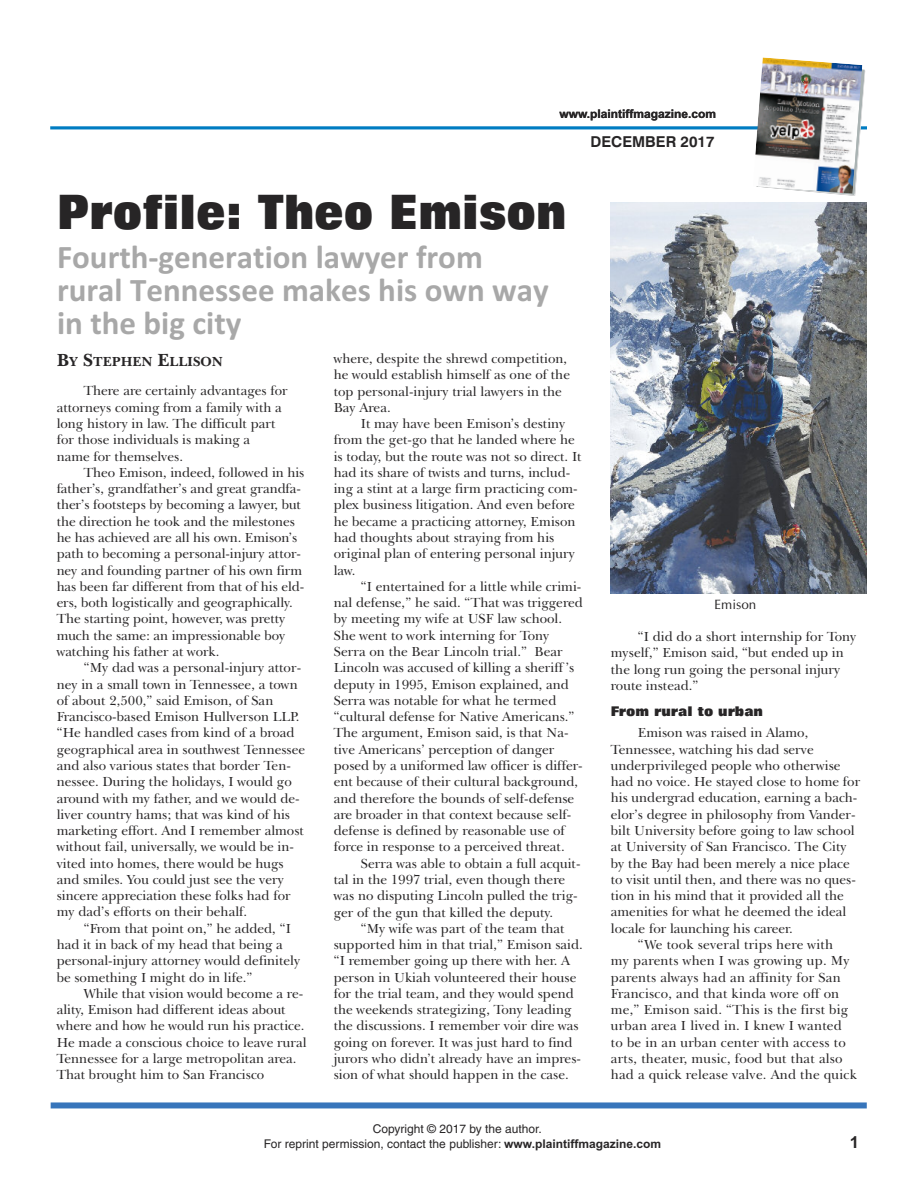
<style>
.page{position:relative;width:918px;height:1188px;background:#fff}
.page>*{position:absolute;margin:0;border:0;box-sizing:border-box;transform-origin:0 0}
.t1{font:800 48px "Folio BT";color:#272526;scale:.9 1}
.t2{font:700 33px/33px "Calibri";color:#a8a8a8}
.t3{font:700 16.5px "Arial";color:#272526}
.t4{font:700 15px "Swiss 721 BT";color:#272526}
.t5{font:13.5px/16.4px "New Baskerville IT Cby BT";color:#272526}
.t6{font:800 13.5px "Folio BT";color:#272526}
.t7{font:13.5px "CG Omega";color:#272526}
.t8{font:12px/15px "Helvetica";color:#272526}
.t9{font:700 12px "Arial";color:#272526}
.s1{font-weight:700;font-size:18px}
.s2{font-weight:700}
.s3{font-family:"Arial";font-weight:700}
</style>
<div class="page">
<div style="left:51px;top:1102px;width:816px;height:6px;background:#3775bb"></div>
<hr style="left:51px;top:126px;width:816px;height:3px;background:#007cc2">
<svg style="left:836px;top:65px;width:29px;height:131px"></svg>
<img style="left:753px;top:57px;width:109px;height:137px">
<img style="left:611px;top:202px;width:256px;height:392px">
<p class="t9" style="left:559px;top:107px;width:158px">www.plaintiffmagazine.com</p>
<p class="t4" style="left:591px;top:136px;width:126px">DECEMBER 2017</p>
<h1 class="t1" style="left:57px;top:194px;width:567px">Profile: Theo Emison</h1>
<h2 class="t2" style="left:57px;top:240px;width:493px">Fourth-generation lawyer from rural Tennessee makes his own way in the big city</h2>
<p class="t5" style="left:84px;top:348px;width:206px;line-height:29.5px;text-indent:-27px"><span class="s1">B</span><span class="s2">Y</span> <span class="s1">S</span><span class="s2">TEPHEN</span> <span class="s1">E</span><span class="s2">LLISON<br></span>There are certainly advantages for</p>
<p class="t5" style="left:57px;top:401px;width:227px">attorneys coming from a family with a long history in law. The difficult part for those individuals is making a name for themselves.</p>
<p class="t5" style="left:57px;top:466px;width:249px;text-indent:27px">Theo Emison, indeed, followed in his father’s, grandfather’s and great grandfa&shy;ther’s footsteps by becoming a lawyer, but the direction he took and the milestones he has achieved are all his own. Emison’s path to becoming a personal-injury attor&shy;ney and founding partner of his own firm has been far different from that of his eld&shy;ers, both logistically and geographically.<br>The starting point, however, was pretty much the same: an impressionable boy watching his father at work.</p>
<p class="t5" style="left:57px;top:661px;width:250px;text-indent:27px">“My dad was a personal-injury attor&shy;ney in a small town in Tennessee, a town of about 2,500,” said Emison, of San Francisco-based Emison Hullverson LLP. “He handled cases from kind of a broad geographical area in southwest Tennessee and also various states that border Ten&shy;nessee. During the holidays, I would go around with my father, and we would de&shy;liver country hams; that was kind of his marketing effort. And I remember almost without fail, universally, we would be in&shy;vited into homes, there would be hugs and smiles. You could just see the very sincere appreciation these folks had for my dad’s efforts on their behalf.</p>
<p class="t5" style="left:57px;top:922px;width:245px;text-indent:27px">“From that point on,” he added, “I had it in back of my head that being a personal-injury attorney would definitely be something I might do in life.”</p>
<p class="t5" style="left:57px;top:987px;width:251px;text-indent:27px">While that vision would become a re&shy;ality, Emison had different ideas about where and how he would run his practice.<br>He made a conscious choice to leave rural Tennessee for a large metropolitan area.<br>That brought him to San Francisco</p>
<p class="t5" style="left:334px;top:352px;width:238px">where, despite the shrewd competition, he would establish himself as one of the top personal-injury trial lawyers in the<br>Bay Area.</p>
<p class="t5" style="left:334px;top:417px;width:249px;text-indent:27px">It may have been Emison’s destiny from the get-go that he landed where he is today, but the route was not so direct. It had its share of twists and turns, includ&shy;ing a stint at a large firm practicing com&shy;plex business litigation. And even before he became a practicing attorney, Emison had thoughts about straying from his original plan of entering personal injury law.</p>
<p class="t5" style="left:334px;top:580px;width:251px;text-indent:27px">“I entertained for a little while crimi&shy;nal defense,” he said. “That was triggered by meeting my wife at USF law school.<br>She went to work interning for Tony Serra on the Bear Lincoln trial.” Bear Lincoln was accused of killing a sheriff ’s deputy in 1995, Emison explained, and Serra was notable for what he termed “cultural defense for Native Americans.” The argument, Emison said, is that Na&shy;tive Americans’ perception of danger posed by a uniformed law officer is differ&shy;ent because of their cultural background, and therefore the bounds of self-defense are broader in that context because self&shy;defense is defined by reasonable use of force in response to a perceived threat.</p>
<p class="t5" style="left:334px;top:857px;width:248px;text-indent:27px">Serra was able to obtain a full acquit&shy;tal in the 1997 trial, even though there was no disputing Lincoln pulled the trig&shy;ger of the gun that killed the deputy.</p>
<p class="t5" style="left:334px;top:922px;width:251px;text-indent:27px">“My wife was part of the team that supported him in that trial,” Emison said. “I remember going up there with her. A person in Ukiah volunteered their house for the trial team, and they would spend the weekends strategizing, Tony leading the discussions. I remember voir dire was going on forever. It was just hard to find jurors who didn’t already have an impres&shy;sion of what should happen in the case.</p>
<p class="t7" style="left:715px;top:596px;width:43px">Emison</p>
<p class="t5" style="left:611px;top:630px;width:247px;text-indent:27px">“I did do a short internship for Tony myself,” Emison said, “but ended up in the long run going the personal injury route instead.”</p>
<p class="t6" style="left:611px;top:706px;width:154px">From rural to urban</p>
<p class="t5" style="left:638px;top:726px;width:172px">Emison was raised in Alamo,</p>
<p class="t5" style="left:611px;top:743px;width:204px">Tennessee, watching his dad serve</p>
<p class="t5" style="left:611px;top:759px;width:231px">underprivileged people who otherwise</p>
<p class="t5" style="left:611px;top:775px;width:251px">had no voice. He stayed close to home for</p>
<p class="t5" style="left:611px;top:791px;width:248px">his undergrad education, earning a bach-</p>
<p class="t5" style="left:611px;top:808px;width:246px">elor’s degree in philosophy from Vander-</p>
<p class="t5" style="left:611px;top:824px;width:245px">bilt University before going to law school</p>
<p class="t5" style="left:611px;top:840px;width:237px">at University of San Francisco. The City</p>
<p class="t5" style="left:611px;top:856px;width:240px">by the Bay had been merely a nice place</p>
<p class="t5" style="left:611px;top:873px;width:246px">to visit until then, and there was no ques-</p>
<p class="t5" style="left:611px;top:889px;width:234px">tion in his mind that it provided all the</p>
<p class="t5" style="left:611px;top:905px;width:237px">amenities for what he deemed the ideal</p>
<p class="t5" style="left:611px;top:922px;width:184px">locale for launching his career.</p>
<p class="t5" style="left:638px;top:938px;width:197px">“We took several trips here with</p>
<p class="t5" style="left:611px;top:954px;width:240px">my parents when I was growing up. My</p>
<p class="t5" style="left:611px;top:970px;width:231px">parents always had an affinity for San</p>
<p class="t5" style="left:611px;top:987px;width:230px">Francisco, and that kinda wore off on</p>
<p class="t5" style="left:611px;top:1003px;width:239px">me,” Emison said. “This is the first big</p>
<p class="t5" style="left:611px;top:1019px;width:233px">urban area I lived in. I knew I wanted</p>
<p class="t5" style="left:611px;top:1036px;width:237px">to be in an urban center with access to</p>
<p class="t5" style="left:611px;top:1052px;width:233px">arts, theater, music, food but that also</p>
<p class="t5" style="left:611px;top:1068px;width:248px">had a quick release valve. And the quick</p>
<p class="t8" style="left:264px;top:1122px;width:399px;text-indent:109px">Copyright © 2017 by the author.<br>For reprint permission, contact the publisher: <span class="s3">www.plaintiffmagazine.com</span></p>
<p class="t3" style="left:850px;top:1133px;width:11px">1</p>
</div>
